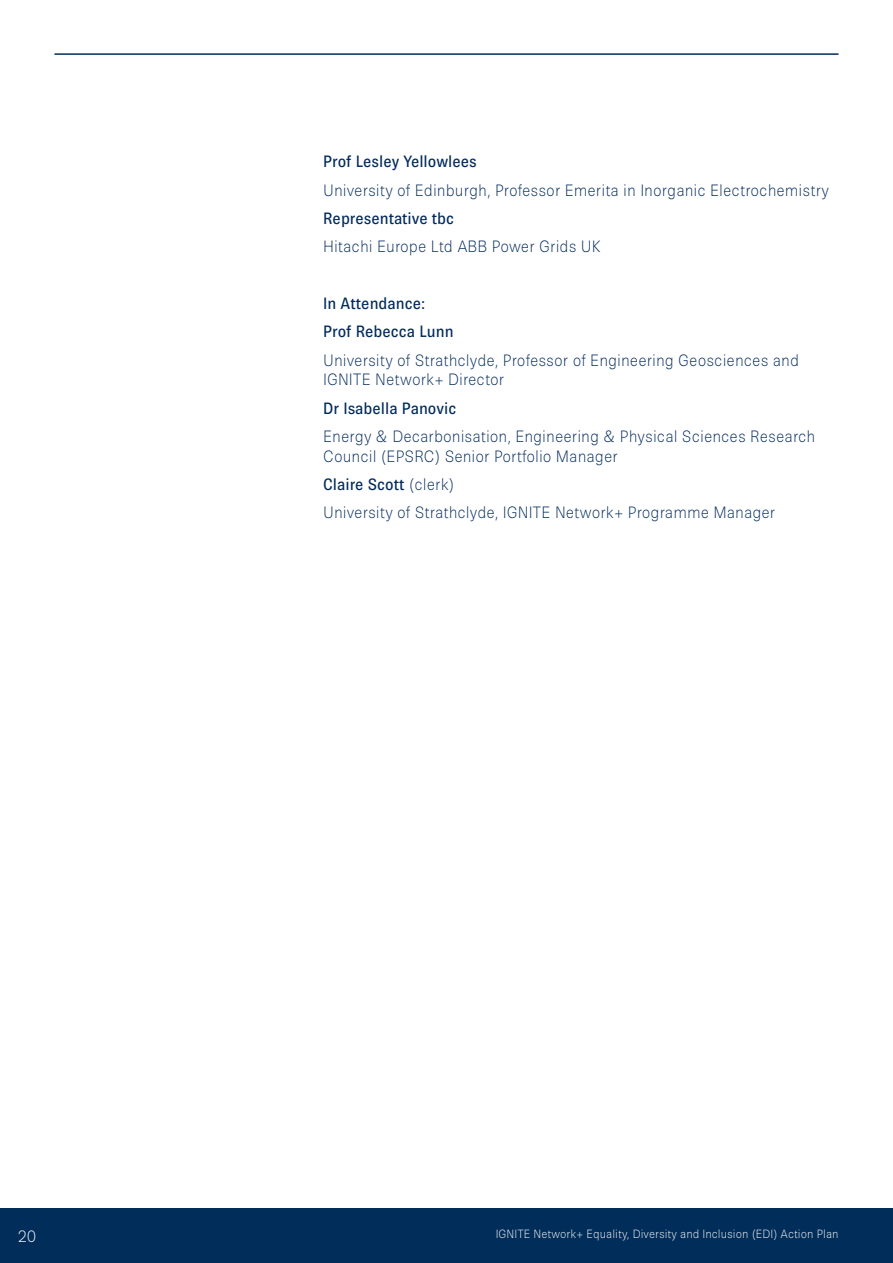
<style>
.page{position:relative;width:893px;height:1263px;background:#fff}
.page>*{position:absolute;margin:0;border:0;box-sizing:border-box;transform-origin:0 0}
.t1{font:100 16.5px/19.8px "Brown Pro";color:#002a5c}
.t2{font:500 16.5px "Brown Pro";color:#002a5c}
.t3{font:100 16.5px "Brown Pro";color:#fff}
.t4{font:100 12px "Brown Pro";color:#fff}
.s1{font-weight:100}
</style>
<div class="page">
<div style="left:1px;top:1208px;width:892px;height:55px;background:#002d59"></div>
<hr style="left:54px;top:53px;width:784px;height:2px;background:#002d59">
<div style="left:0;top:1208px;width:54px;height:55px;background:#002d59"></div>
<p class="t2" style="left:323px;top:153px;width:155px">Prof Lesley Yellowlees</p>
<p class="t1" style="left:323px;top:180px;width:507px">University of Edinburgh, Professor Emerita in Inorganic Electrochemistry</p>
<p class="t2" style="left:323px;top:209px;width:133px">Representative tbc</p>
<p class="t1" style="left:323px;top:237px;width:279px">Hitachi Europe Ltd ABB Power Grids UK</p>
<p class="t2" style="left:323px;top:294px;width:104px">In Attendance:</p>
<p class="t2" style="left:323px;top:323px;width:132px">Prof Rebecca Lunn</p>
<p class="t1" style="left:323px;top:350px;width:478px">University of Strathclyde, Professor of Engineering Geosciences and<br>IGNITE Network+ Director</p>
<p class="t2" style="left:323px;top:399px;width:135px">Dr Isabella Panovic</p>
<p class="t1" style="left:323px;top:426px;width:494px">Energy &amp; Decarbonisation, Engineering &amp; Physical Sciences Research<br>Council (EPSRC) Senior Portfolio Manager</p>
<p class="t2" style="left:323px;top:475px;width:133px">Claire Scott <span class="s1">(clerk)</span></p>
<p class="t1" style="left:323px;top:503px;width:454px">University of Strathclyde, IGNITE Network+ Programme Manager</p>
<p class="t3" style="left:18px;top:1227px;width:20px">20</p>
<p class="t4" style="left:496px;top:1227px;width:344px">IGNITE Network+ Equality, Diversity and Inclusion (EDI) Action Plan</p>
</div>
